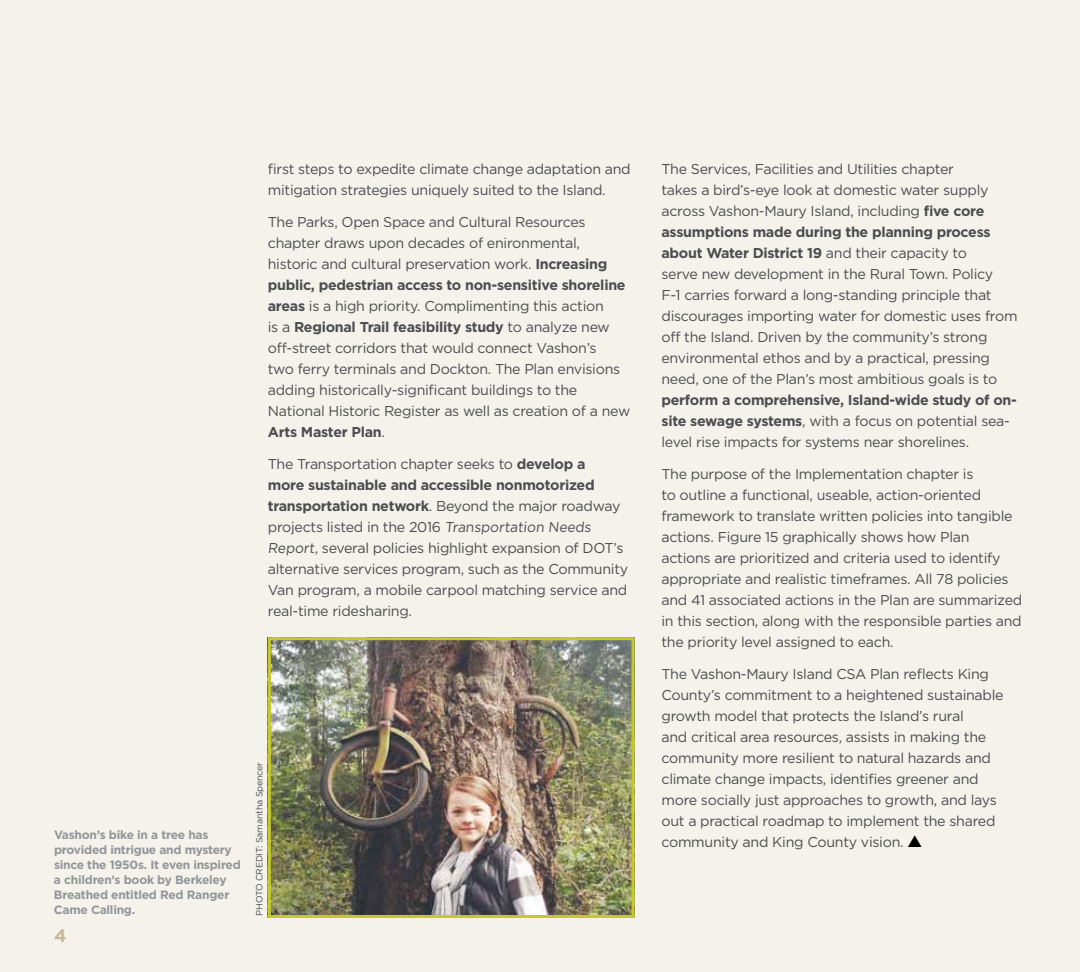
<style>
.page{position:relative;width:1080px;height:972px;background:#f5f2ec}
.page>*{position:absolute;margin:0;border:0;box-sizing:border-box;transform-origin:0 0}
.t1{font:700 18px "Gotham";color:#c5b898}
.t2{font:14.25px/21px "Gotham";letter-spacing:-.02em;color:#4d4d4f}
.t3{font:700 12px/15px "Gotham";letter-spacing:-.02em;color:#939598}
.t4{font:9px "Gotham";letter-spacing:-.02em;color:#4d4d4f}
.s1{font-weight:700}
.s2{color:#000}
</style>
<div class="page">
<img style="left:272px;top:641px;width:358px;height:273px">
<div style="left:268px;top:637px;width:366px;height:281px;border:3px solid #c6c927"></div>
<p class="t2" style="left:268px;top:158px;width:364px">first steps to expedite climate change adaptation and mitigation strategies uniquely suited to the Island.</p>
<p class="t2" style="left:268px;top:211px;width:364px">The Parks, Open Space and Cultural Resources chapter draws upon decades of enironmental, historic and cultural preservation work. <span class="s1">Increasing public, pedestrian access to non-sensitive shoreline areas</span> is a high priority. Complimenting this action<br>is a <span class="s1">Regional Trail feasibility study</span> to analyze new off-street corridors that would connect Vashon’s<br>two ferry terminals and Dockton. The Plan envisions adding historically-significant buildings to the National Historic Register as well as creation of a new <span class="s1">Arts Master Plan</span>.</p>
<p class="t2" style="left:268px;top:453px;width:362px">The Transportation chapter seeks to <span class="s1">develop a<br>more sustainable and accessible nonmotorized transportation network</span>. Beyond the major roadway projects listed in the 2016 Transportation Needs Report, several policies highlight expansion of DOT’s alternative services program, such as the Community Van program, a mobile carpool matching service and real-time ridesharing.</p>
<p class="t3" style="left:54px;top:827px;width:188px">Vashon’s bike in a tree has provided intrigue and mystery since the 1950s. It even inspired a children’s book by Berkeley<br>Breathed entitled Red Ranger<br>Came Calling.</p>
<p class="t1" style="left:54px;top:925px;width:14px">4</p>
<p class="t4" style="left:254px;top:916px;width:155px;rotate:-90deg">PHOTO CREDIT: Samantha Spencer</p>
<p class="t2" style="left:661px;top:158px;width:358px">The Services, Facilities and Utilities chapter<br>takes a bird’s-eye look at domestic water supply across Vashon-Maury Island, including <span class="s1">five core assumptions made during the planning process about Water District 19</span> and their capacity to<br>serve new development in the Rural Town. Policy<br>F-1 carries forward a long-standing principle that discourages importing water for domestic uses from off the Island. Driven by the community’s strong environmental ethos and by a practical, pressing need, one of the Plan’s most ambitious goals is to</p>
<p class="t2" style="left:661px;top:389px;width:357px"><span class="s1">perform a comprehensive, Island-wide study of on&shy;site sewage systems</span>, with a focus on potential sea&shy;level rise impacts for systems near shorelines.</p>
<p class="t2" style="left:661px;top:463px;width:362px">The purpose of the Implementation chapter is<br>to outline a functional, useable, action-oriented framework to translate written policies into tangible actions. Figure 15 graphically shows how Plan actions are prioritized and criteria used to identify appropriate and realistic timeframes. All 78 policies and 41 associated actions in the Plan are summarized in this section, along with the responsible parties and the priority level assigned to each.</p>
<p class="t2" style="left:661px;top:663px;width:344px">The Vashon-Maury Island CSA Plan reflects King County’s commitment to a heightened sustainable growth model that protects the Island’s rural<br>and critical area resources, assists in making the community more resilient to natural hazards and climate change impacts, identifies greener and more socially just approaches to growth, and lays out a practical roadmap to implement the shared community and King County vision. <span class="s2">▲</span></p>
</div>
